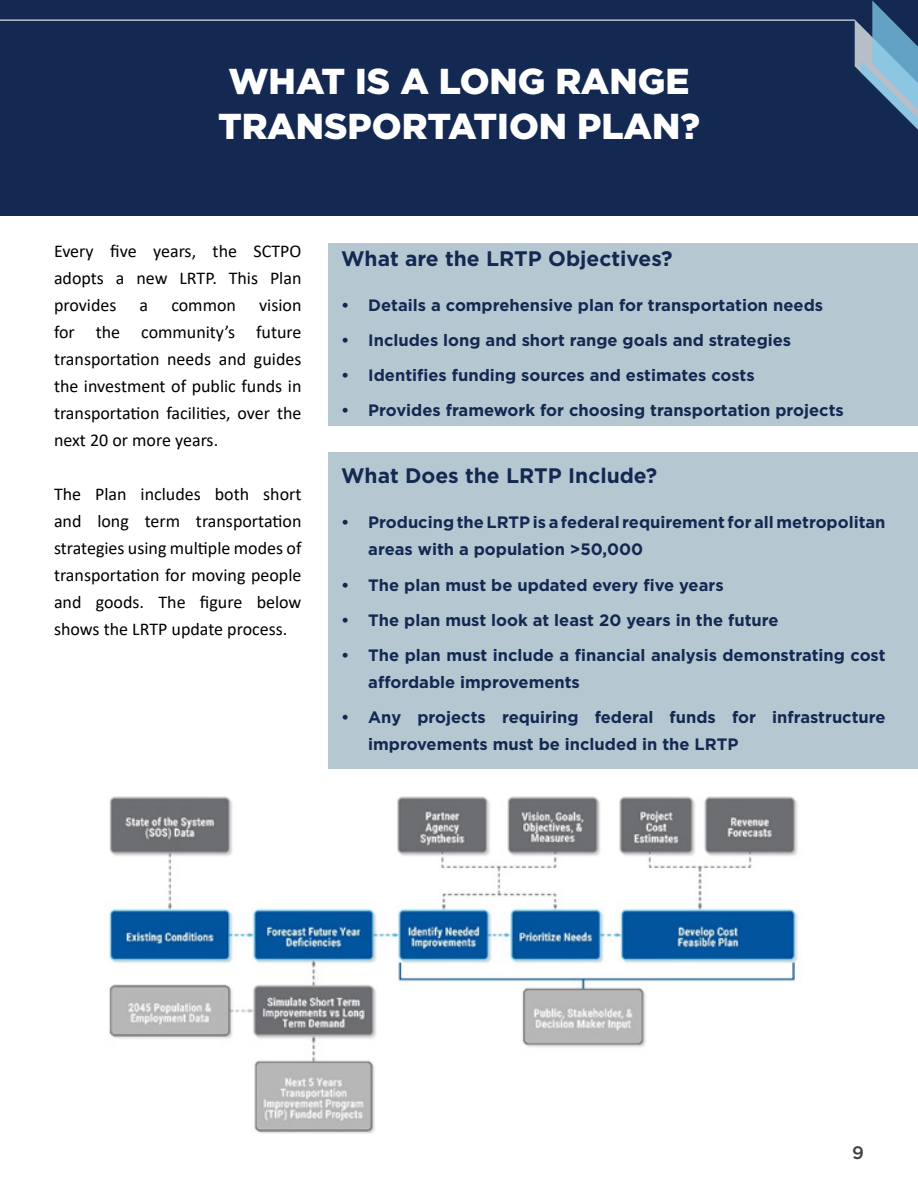
<style>
.page{position:relative;width:918px;height:1188px;background:#fff}
.page>*{position:absolute;margin:0;border:0;box-sizing:border-box;transform-origin:0 0}
.Title_1{font:900 36px/45px "Gotham";color:#fff}
.t1{font:700 21px "Gotham";color:#132952}
.Normal_text{font:18px/27px "Calibri";color:#000;text-align:justify}
.t2{font:500 18px "Gotham";color:#3e3e3f}
.t3{font:700 16.5px/27px "Gotham";color:#132952}
</style>
<div class="page">
<div style="left:0;top:0;width:918px;height:216px;background:#132952"></div>
<img style="left:109px;top:796px;width:690px;height:338px">
<div style="left:328px;top:243px;width:590px;height:183px;background:#b5c7d1"></div>
<div style="left:328px;top:453px;width:590px;height:316px;background:#b5c7d1"></div>
<svg style="left:855px;top:0;width:63px;height:130px"></svg>
<hr style="left:0;top:19px;width:855px;height:2px;background:#f0f0f0">
<p class="Title_1" style="left:218px;top:58px;width:483px">WHAT IS A LONG RANGE<br>TRANSPORTATION PLAN?</p>
<p class="Normal_text" style="left:54px;top:237px;width:249px">Every five years, the SCTPO adopts a new LRTP. This Plan provides</p>
<p class="Normal_text" style="left:54px;top:291px;width:249px;text-indent:205px">vision for the community’s future transportation needs and guides the investment of public funds in transportation facilities, over the next 20 or more years.</p>
<p class="Normal_text" style="left:54px;top:480px;width:249px">The Plan includes both short and long term transportation strategies using multiple modes of transportation for moving people and goods. The figure below shows the LRTP update process.</p>
<p class="Normal_text" style="left:140px;top:291px;width:10px">a</p>
<p class="Normal_text" style="left:171px;top:291px;width:66px">common</p>
<p class="t1" style="left:341px;top:245px;width:333px">What are the LRTP Objectives?</p>
<p class="t3" style="left:341px;top:292px;width:483px">• Details a comprehensive plan for transportation needs</p>
<p class="t3" style="left:341px;top:327px;width:451px">• Includes long and short range goals and strategies</p>
<p class="t3" style="left:341px;top:362px;width:415px">• Identifies funding sources and estimates costs</p>
<p class="t3" style="left:341px;top:397px;width:504px">• Provides framework for choosing transportation projects</p>
<p class="t1" style="left:341px;top:462px;width:318px">What Does the LRTP Include?</p>
<p class="t3" style="left:368px;top:509px;width:519px;text-indent:-27px">• Producing the LRTP is a federal requirement for all metropolitan areas with a population &gt;50,000</p>
<p class="t3" style="left:341px;top:571px;width:384px">• The plan must be updated every five years</p>
<p class="t3" style="left:341px;top:606px;width:439px">• The plan must look at least 20 years in the future</p>
<p class="t3" style="left:368px;top:641px;width:519px;text-indent:-27px">• The plan must include a financial analysis demonstrating cost affordable improvements</p>
<p class="t3" style="left:368px;top:703px;width:519px;text-indent:-27px">• Any projects requiring federal funds for infrastructure improvements must be included in the LRTP</p>
<p class="t2" style="left:852px;top:1141px;width:13px">9</p>
</div>
